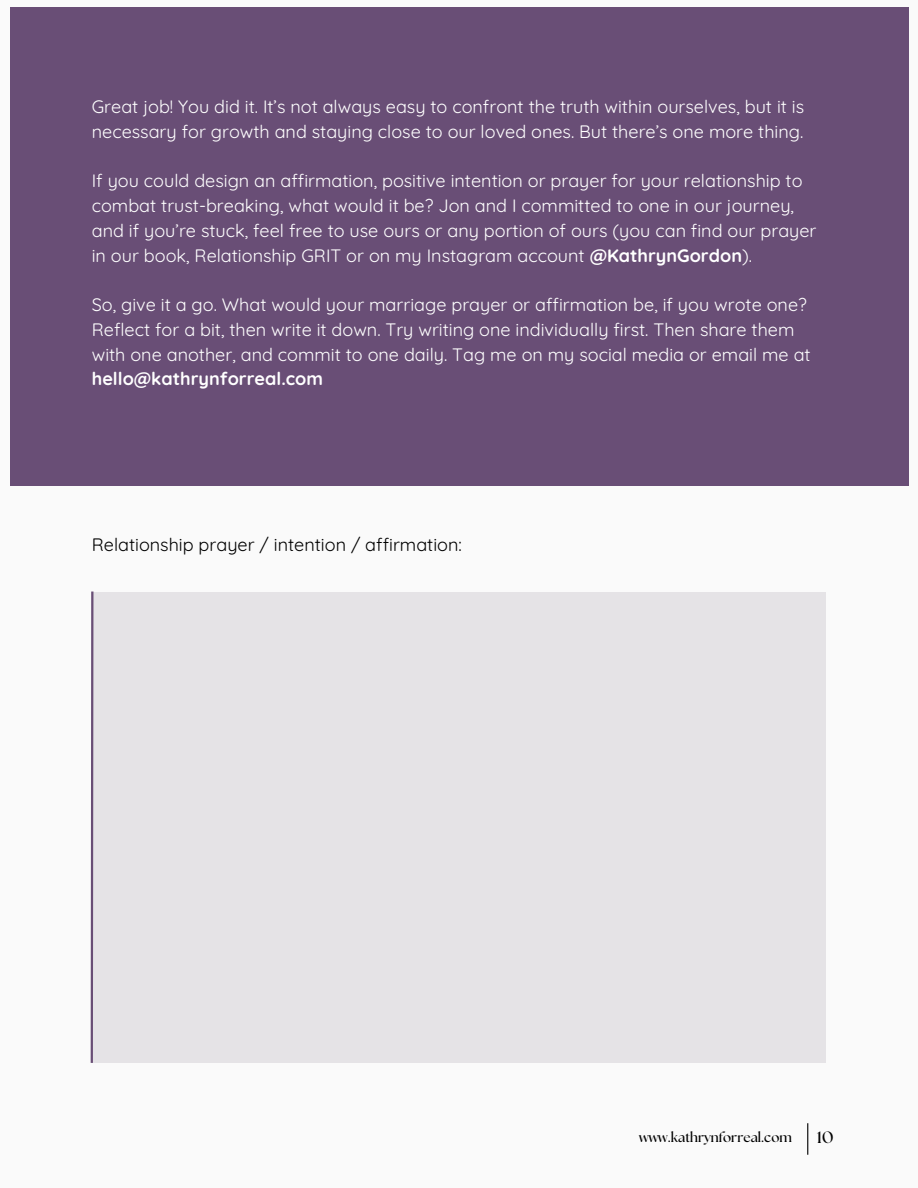
<style>
.page{position:relative;width:918px;height:1188px;background:#fafafa}
.page>*{position:absolute;margin:0;border:0;box-sizing:border-box;transform-origin:0 0}
.t1{font:18px/24.8px "Quicksand";color:#fff}
.t2{font:18px "Quicksand";color:#000}
.t3{font:700 16.5px "The Seasons";color:#000}
.t4{font:700 13.5px "The Seasons";color:#000}
.s1{font-weight:700}
</style>
<div class="page">
<div style="left:10px;top:8px;width:898px;height:478px;background:#694e76"></div>
<div style="left:92px;top:592px;width:734px;height:470px;background:#e5e3e6"></div>
<svg style="left:90px;top:591px;width:5px;height:472px"></svg>
<hr style="left:807px;top:1123px;width:1px;height:32px;background:#000">
<p class="t1" style="left:92px;top:94px;width:714px">Great job! You did it. It’s not always easy to confront the truth within ourselves, but it is necessary for growth and staying close to our loved ones. But there’s one more thing.</p>
<p class="t1" style="left:92px;top:168px;width:726px">If you could design an affirmation, positive intention or prayer for your relationship to combat trust-breaking, what would it be? Jon and I committed to one in our journey, and if you’re stuck, feel free to use ours or any portion of ours (you can find our prayer in our book, Relationship GRIT or on my Instagram account <span class="s1">@KathrynGordon</span>).</p>
<p class="t1" style="left:92px;top:292px;width:720px">So, give it a go. What would your marriage prayer or affirmation be, if you wrote one?<br>Reflect for a bit, then write it down. Try writing one individually first. Then share them with one another, and commit to one daily. Tag me on my social media or email me at <span class="s1">hello@kathrynforreal.com</span></p>
<p class="t2" style="left:92px;top:533px;width:372px">Relationship prayer / intention / affirmation:</p>
<p class="t4" style="left:639px;top:1131px;width:154px">www.kathrynforreal.com</p>
<p class="t3" style="left:817px;top:1130px;width:18px">10</p>
</div>
